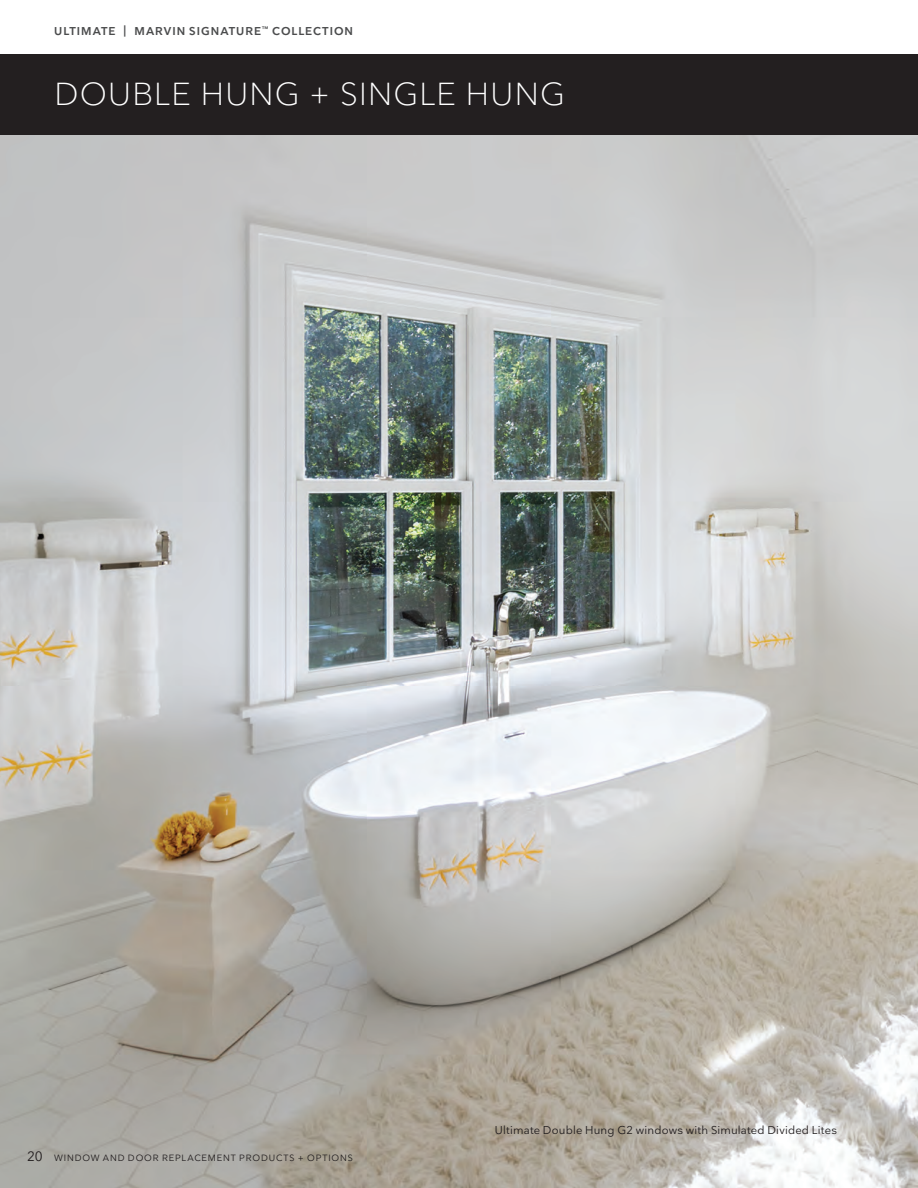
<style>
.page{position:relative;width:918px;height:1188px;background:#fff}
.page>*{position:absolute;margin:0;border:0;box-sizing:border-box;transform-origin:0 0}
.t1{font:300 31.5px "Nationale";letter-spacing:.04em;color:#fff}
.t2{font:11.25px "Nationale";letter-spacing:.015em;color:#231f20}
.t3{font:600 11.25px "Nationale";letter-spacing:.085em;color:#4b4c4d}
.t4{font:9px "Nationale";letter-spacing:.095em;color:#231f20}
.s1{font-size:13.5px}
</style>
<div class="page">
<img style="left:0;top:135px;width:918px;height:1053px">
<div style="left:0;top:54px;width:918px;height:81px;background:#231f20"></div>
<p class="t3" style="left:54px;top:24px;width:300px">ULTIMATE | MARVIN SIGNATURE<sup>™</sup> COLLECTION</p>
<h1 class="t1" style="left:55px;top:74px;width:512px">DOUBLE HUNG + SINGLE HUNG</h1>
<p class="t4" style="left:27px;top:1152px;width:327px"><span class="s1">20</span> WINDOW AND DOOR REPLACEMENT PRODUCTS + OPTIONS</p>
<p class="t2" style="left:495px;top:1123px;width:344px">Ultimate Double Hung G2 windows with Simulated Divided Lites</p>
</div>
